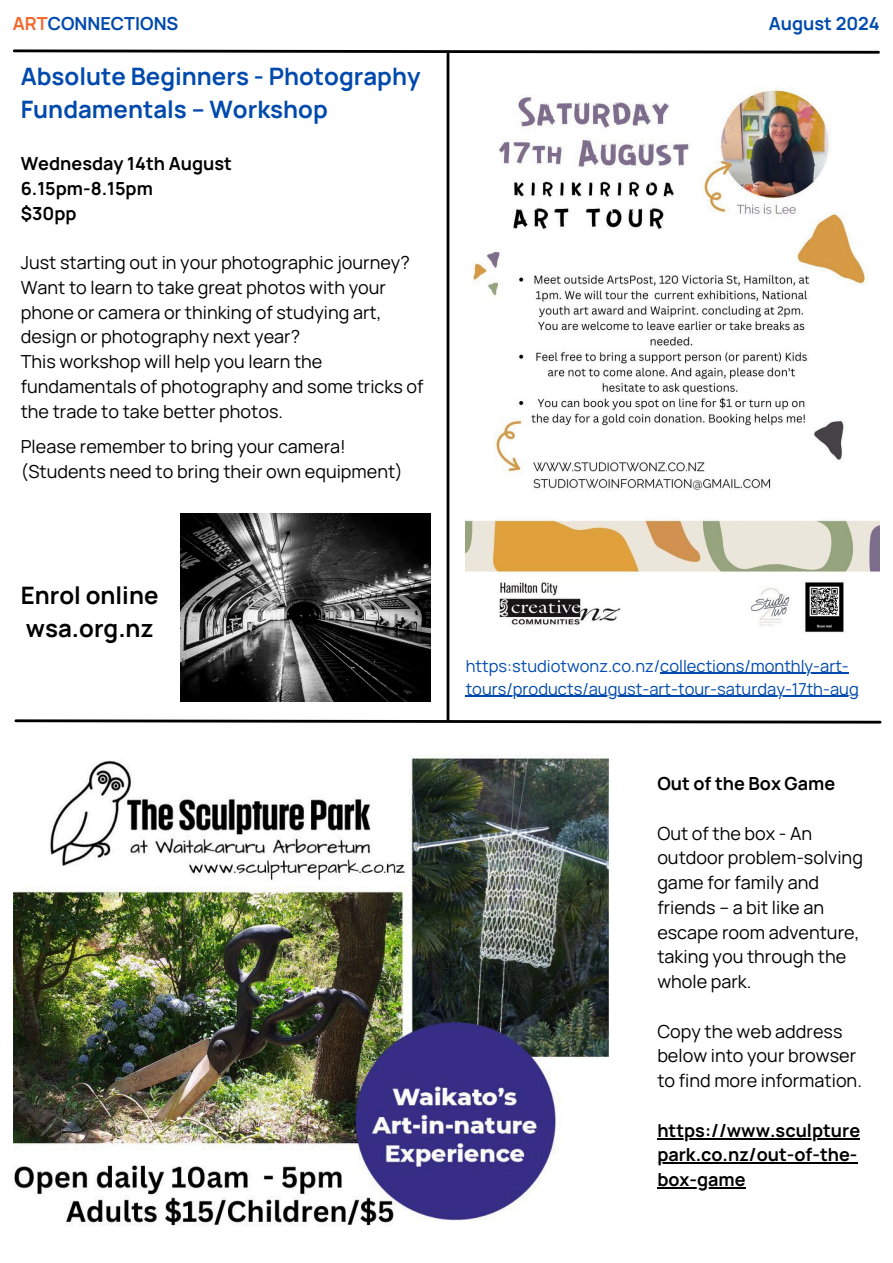
<style>
.page{position:relative;width:893px;height:1263px;background:#fff}
.page>*{position:absolute;margin:0;border:0;box-sizing:border-box;transform-origin:0 0}
.t1{font:700 24px/33.2px "Manrope";color:#004aad}
.t2{font:700 24px/33.2px "Manrope";color:#000}
.t3{font:18px/24.8px "Manrope";color:#000}
.t4{font:700 18px/24.8px "Manrope";color:#000}
.t5{font:700 18px "Manrope";color:#004aad}
.t6{font:16.5px "Manrope";color:#004aad}
.s1{color:#f3662a}
</style>
<div class="page">
<svg style="left:12px;top:49px;width:868px;height:6px"></svg>
<img style="left:13px;top:756px;width:595px;height:470px">
<svg style="left:14px;top:718px;width:868px;height:6px"></svg>
<hr style="left:657px;top:1138px;width:203px;height:1px;background:#000">
<hr style="left:657px;top:1162px;width:200px;height:2px;background:#000">
<hr style="left:657px;top:1187px;width:88px;height:2px;background:#000">
<img style="left:466px;top:88px;width:414px;height:545px">
<hr style="left:660px;top:673px;width:189px;height:1px;background:#004aad">
<hr style="left:466px;top:696px;width:392px;height:1px;background:#004aad">
<hr style="left:446px;top:54px;width:3px;height:666px;background:#000">
<img style="left:180px;top:514px;width:250px;height:187px">
<h1 class="t5" style="left:13px;top:11px;width:167px"><span class="s1">ART</span>CONNECTIONS</h1>
<h3 class="t5" style="left:769px;top:11px;width:113px">August 2024</h3>
<h3 class="t1" style="left:21px;top:59px;width:401px">Absolute Beginners - Photography<br>Fundamentals – Workshop</h3>
<p class="t4" style="left:21px;top:151px;width:213px">Wednesday 14th August<br>6.15pm-8.15pm<br>$30pp</p>
<p class="t3" style="left:21px;top:250px;width:390px">Just starting out in your photographic journey?<br>Want to learn to take great photos with your phone or camera or thinking of studying art, design or photography next year?</p>
<h3 class="t3" style="left:21px;top:349px;width:404px">This workshop will help you learn the fundamentals of photography and some tricks of the trade to take better photos.</h3>
<p class="t3" style="left:21px;top:434px;width:384px">Please remember to bring your camera! (Students need to bring their own equipment)</p>
<h1 class="t2" style="left:21px;top:578px;width:139px">Enrol online wsa.org.nz</h1>
<h1 class="t6" style="left:466px;top:654px;width:385px">https:studiotwonz.co.nz/collections/monthly-art-</h1>
<p class="t6" style="left:466px;top:677px;width:394px">tours/products/august-art-tour-saturday-17th-aug</p>
<h3 class="t4" style="left:657px;top:771px;width:179px">Out of the Box Game</h3>
<p class="t3" style="left:657px;top:820px;width:207px">Out of the box - An outdoor problem-solving game for family and friends – a bit like an escape room adventure, taking you through the whole park.</p>
<p class="t3" style="left:657px;top:1018px;width:206px">Copy the web address below into your browser to find more information.</p>
<p class="t4" style="left:657px;top:1117px;width:204px">https://www.sculpture</p>
<p class="t4" style="left:657px;top:1142px;width:202px">park.co.nz/out-of-the-</p>
<p class="t4" style="left:657px;top:1167px;width:90px">box-game</p>
</div>
